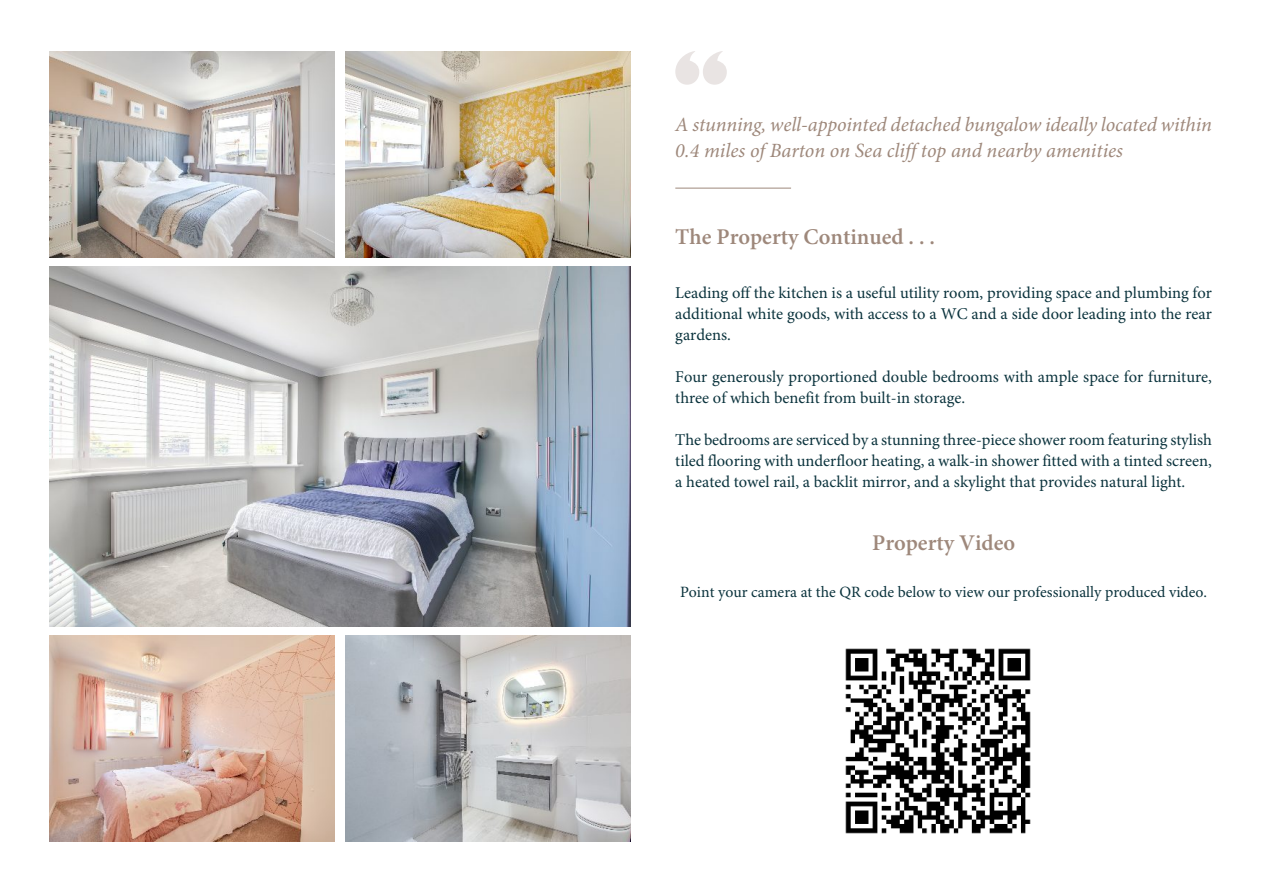
<style>
.page{position:relative;width:1263px;height:893px;background:#fff}
.page>*{position:absolute;margin:0;border:0;box-sizing:border-box;transform-origin:0 0}
.t1{font:600 22.5px "Minion Pro";color:#9e887b}
.t2{font:italic 20.25px/26px "Minion Pro";letter-spacing:-.005em;color:#9e887b}
.t3{font:16.5px/21.1px "Minion Pro";color:#0b333d;text-align:justify}
.t4{font:15.75px "Minion Pro";color:#0b333d}
</style>
<div class="page">
<hr style="left:675px;top:188px;width:116px;height:1px;background:#9e887b">
<svg style="left:675px;top:51px;width:52px;height:34px"></svg>
<img style="left:50px;top:51px;width:285px;height:207px">
<img style="left:345px;top:51px;width:285px;height:207px">
<img style="left:50px;top:635px;width:285px;height:207px">
<img style="left:345px;top:635px;width:285px;height:207px">
<img style="left:50px;top:266px;width:580px;height:361px">
<img style="left:845px;top:648px;width:186px;height:186px">
<p class="t2" style="left:675px;top:114px;width:538px">A stunning, well-appointed detached bungalow ideally located within<br>0.4 miles of Barton on Sea cliff top and nearby amenities</p>
<h1 class="t1" style="left:675px;top:228px;width:261px">The Property Continued . . .</h1>
<p class="t3" style="left:675px;top:283px;width:538px">Leading off the kitchen is a useful utility room, providing space and plumbing for additional white goods, with access to a WC and a side door leading into the rear gardens.</p>
<p class="t3" style="left:675px;top:368px;width:538px">Four generously proportioned double bedrooms with ample space for furniture, three of which benefit from built-in storage.</p>
<p class="t3" style="left:675px;top:431px;width:538px">The bedrooms are serviced by a stunning three-piece shower room featuring stylish tiled flooring with underfloor heating, a walk-in shower fitted with a tinted screen, a heated towel rail, a backlit mirror, and a skylight that provides natural light.</p>
<h1 class="t1" style="left:872px;top:534px;width:144px">Property Video</h1>
<p class="t4" style="left:680px;top:586px;width:529px">Point your camera at the QR code below to view our professionally produced video.</p>
</div>
